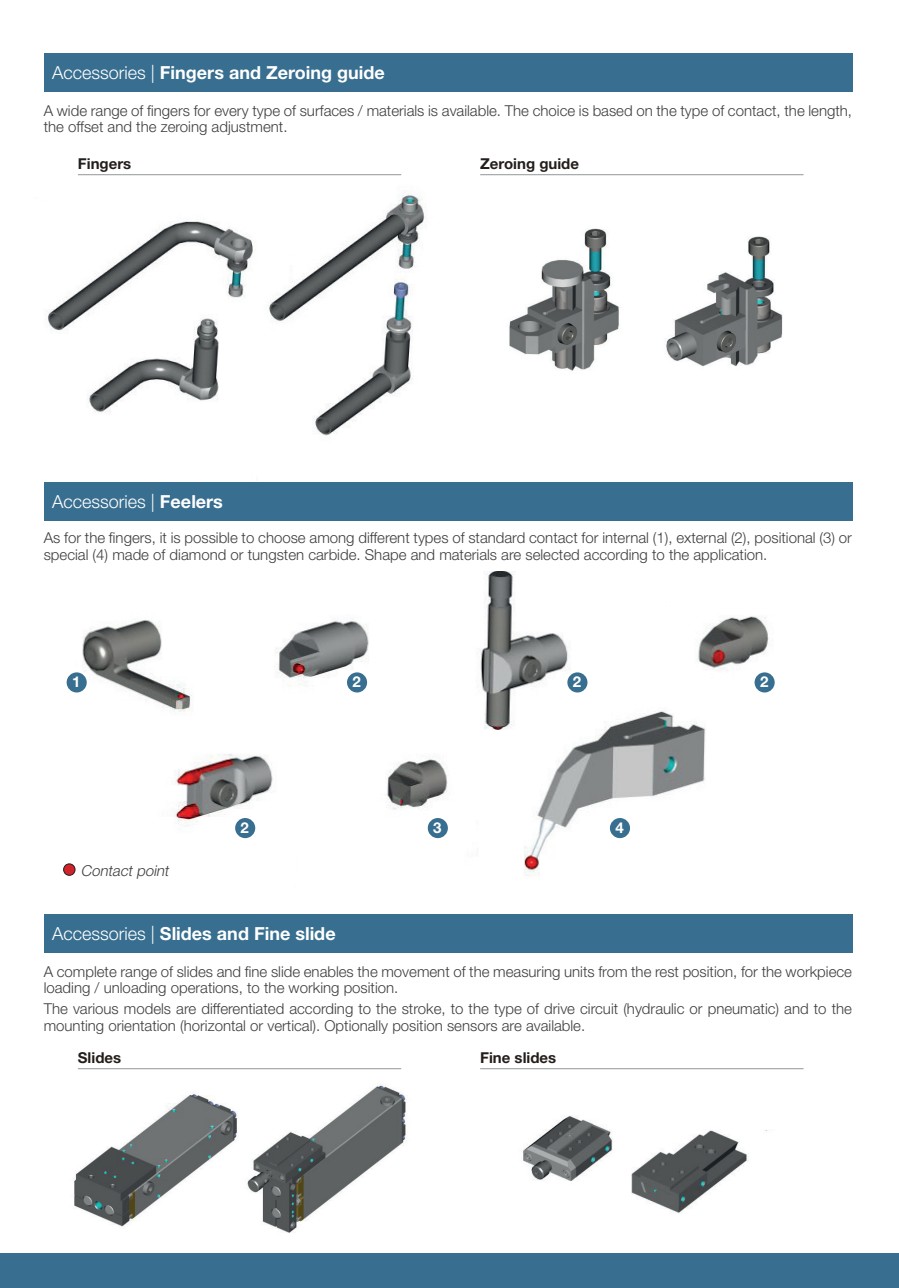
<style>
.page{position:relative;width:899px;height:1288px;background:#fff}
.page>*{position:absolute;margin:0;border:0;box-sizing:border-box;transform-origin:0 0}
.t1{font:700 18px "Helvetica Neue LT Std";color:#fff}
.t2{font:300 18px "Helvetica Neue LT Std";color:#fff}
.t3{font:300 15px/16.5px "Helvetica Neue LT Std";color:#3e3e3f}
.t4{font:700 15px "Helvetica Neue LT Std";color:#241e1b}
.t5{font:italic 300 15px "Helvetica Neue LT Std";color:#3e3e3f}
.t6{font:700 15px "Helvetica Neue LT Std";color:#fff}
.s1{font-weight:300}
.s2{font-weight:700}
</style>
<div class="page">
<img style="left:276px;top:621px;width:93px;height:72px">
<img style="left:66px;top:620px;width:126px;height:92px">
<img style="left:480px;top:571px;width:108px;height:158px">
<img style="left:697px;top:616px;width:78px;height:77px">
<img style="left:386px;top:758px;width:92px;height:93px">
<img style="left:174px;top:753px;width:99px;height:86px">
<img style="left:511px;top:707px;width:195px;height:170px">
<img style="left:89px;top:350px;width:130px;height:63px">
<img style="left:314px;top:383px;width:95px;height:53px">
<img style="left:46px;top:221px;width:201px;height:129px">
<img style="left:247px;top:193px;width:178px;height:190px">
<div style="left:0;top:1252px;width:898px;height:34px;background:#386e8f"></div>
<div style="left:44px;top:53px;width:808px;height:38px;background:#386e8f"></div>
<div style="left:44px;top:482px;width:808px;height:38px;background:#386e8f"></div>
<div style="left:44px;top:914px;width:808px;height:38px;background:#386e8f"></div>
<div style="left:347px;top:672px;width:20px;height:20px;background:#386e8f;border-radius:50%"></div>
<div style="left:67px;top:672px;width:20px;height:20px;background:#386e8f;border-radius:50%"></div>
<div style="left:754px;top:672px;width:20px;height:20px;background:#386e8f;border-radius:50%"></div>
<div style="left:235px;top:817px;width:20px;height:21px;background:#386e8f;border-radius:50%"></div>
<div style="left:567px;top:672px;width:20px;height:20px;background:#386e8f;border-radius:50%"></div>
<div style="left:610px;top:817px;width:20px;height:21px;background:#386e8f;border-radius:50%"></div>
<div style="left:428px;top:817px;width:20px;height:21px;background:#386e8f;border-radius:50%"></div>
<img style="left:523px;top:1116px;width:244px;height:97px">
<hr style="left:480px;top:1068px;width:323px;height:1px;background:#939598">
<img style="left:74px;top:1068px;width:334px;height:165px">
<hr style="left:78px;top:1068px;width:323px;height:1px;background:#939598">
<div style="left:64px;top:863px;width:11px;height:12px;background:#d1232a;border-radius:50%"></div>
<div style="left:63px;top:863px;width:12px;height:12px;border:1px solid #231f20;border-radius:50%"></div>
<hr style="left:480px;top:174px;width:323px;height:1px;background:#939598">
<hr style="left:78px;top:174px;width:323px;height:1px;background:#939598">
<img style="left:509px;top:228px;width:110px;height:143px">
<img style="left:654px;top:174px;width:144px;height:193px">
<p class="t1" style="left:52px;top:61px;width:334px"><span class="s1">Accessories |</span> Fingers and Zeroing guide</p>
<p class="t3" style="left:44px;top:102px;width:809px">A wide range of fingers for every type of surfaces / materials is available. The choice is based on the type of contact, the length, the offset and the zeroing adjustment.</p>
<p class="t4" style="left:78px;top:154px;width:55px">Fingers</p>
<p class="t4" style="left:480px;top:154px;width:100px">Zeroing guide</p>
<p class="t2" style="left:52px;top:490px;width:172px">Accessories | <span class="s2">Feelers</span></p>
<p class="t3" style="left:44px;top:529px;width:809px">As for the fingers, it is possible to choose among different types of standard contact for internal (1), external (2), positional (3) or special (4) made of diamond or tungsten carbide. Shape and materials are selected according to the application.</p>
<p class="t6" style="left:72px;top:672px;width:10px">1</p>
<p class="t6" style="left:352px;top:672px;width:10px">2</p>
<p class="t6" style="left:760px;top:672px;width:10px">2</p>
<p class="t6" style="left:572px;top:672px;width:10px">2</p>
<p class="t5" style="left:81px;top:861px;width:92px">Contact point</p>
<p class="t6" style="left:240px;top:818px;width:10px">2</p>
<p class="t1" style="left:52px;top:922px;width:285px"><span class="s1">Accessories |</span> Slides and Fine slide</p>
<p class="t6" style="left:433px;top:818px;width:10px">3</p>
<p class="t6" style="left:615px;top:818px;width:10px">4</p>
<p class="t3" style="left:44px;top:962px;width:809px">A complete range of slides and fine slide enables the movement of the measuring units from the rest position, for the workpiece loading / unloading operations, to the working position.</p>
<p class="t3" style="left:44px;top:999px;width:809px">The various models are differentiated according to the stroke, to the type of drive circuit (hydraulic or pneumatic) and to the mounting orientation (horizontal or vertical). Optionally position sensors are available.</p>
<p class="t4" style="left:78px;top:1047px;width:45px">Slides</p>
<p class="t4" style="left:480px;top:1047px;width:78px">Fine slides</p>
</div>
